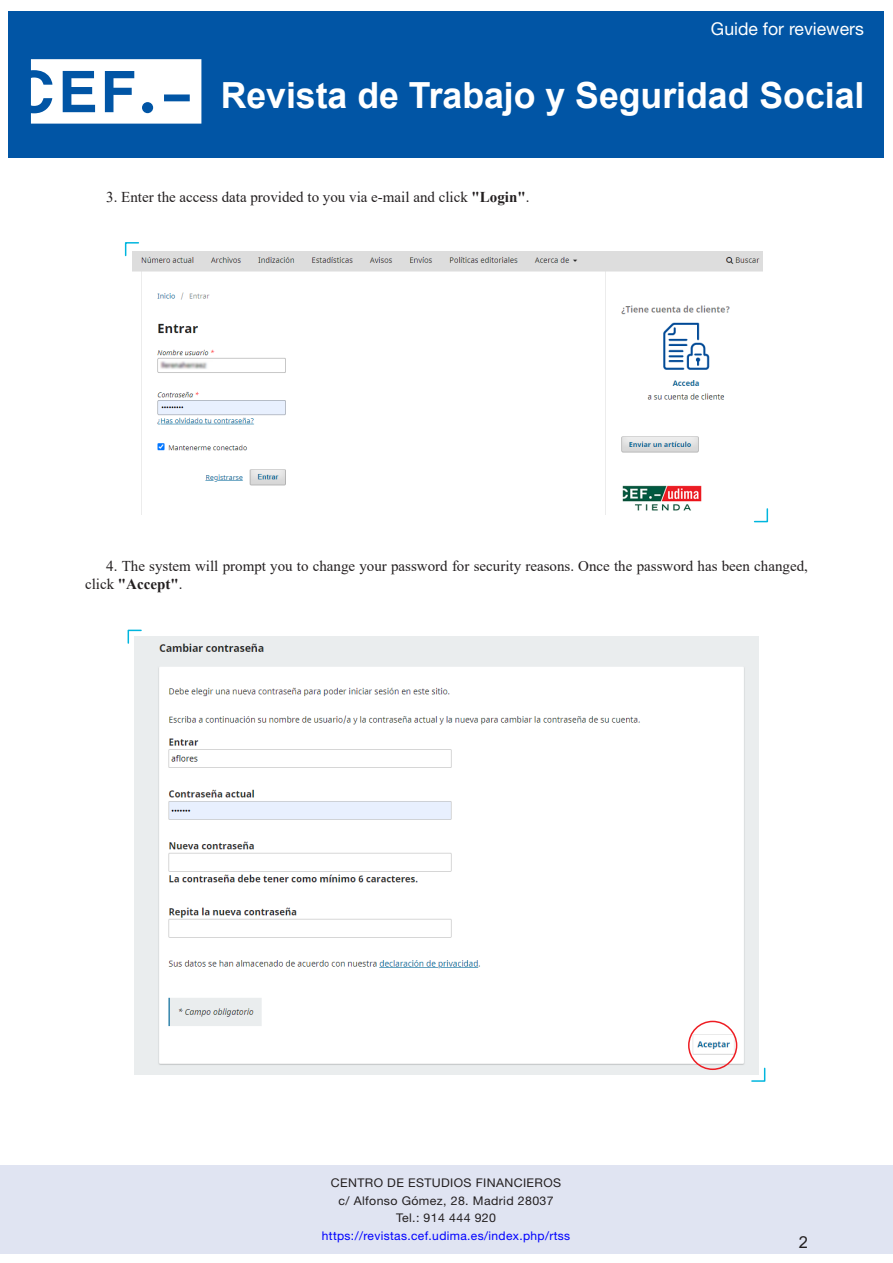
<style>
.page{position:relative;width:893px;height:1263px;background:#fff}
.page>*{position:absolute;margin:0;border:0;box-sizing:border-box;transform-origin:0 0}
.t1{font:700 36px "Arial";color:#fff}
.t2{font:17.7px "Helvetica Neue LT Std";color:#fff}
.t3{font:16.5px "Arial";color:#231f20}
.texto_normal{font:15px/18.8px "Times New Roman";color:#231f20}
.t4{font:12px/17.7px "Helvetica Neue LT Std";letter-spacing:.03em;color:#231f20;text-align:center}
.t5{font:12px "Helvetica Neue LT Std";letter-spacing:.03em;color:#00f}
.s1{font-weight:700}
</style>
<div class="page">
<div style="left:0;top:1165px;width:893px;height:88px;background:#e0e4f2"></div>
<div style="left:9px;top:11px;width:875px;height:146px;background:#0155a5"></div>
<svg style="left:31px;top:59px;width:170px;height:65px"></svg>
<img style="left:132px;top:251px;width:631px;height:264px">
<svg style="left:124px;top:242px;width:16px;height:15px"></svg>
<svg style="left:753px;top:507px;width:16px;height:16px"></svg>
<img style="left:135px;top:637px;width:623px;height:438px">
<svg style="left:127px;top:629px;width:16px;height:15px"></svg>
<svg style="left:750px;top:1067px;width:16px;height:15px"></svg>
<div style="left:688px;top:1021px;width:49px;height:49px;border:2px solid #ee1d23;border-radius:50%"></div>
<p class="t2" style="left:711px;top:18px;width:154px">Guide for reviewers</p>
<h1 class="t1" style="left:221px;top:70px;width:645px">Revista de Trabajo y Seguridad Social</h1>
<p class="texto_normal" style="left:106px;top:187px;width:425px">3. Enter the access data provided to you via e-mail and click <span class="s1">"Login"</span>.</p>
<p class="texto_normal" style="left:85px;top:556px;width:724px;text-indent:21px">4. The system will prompt you to change your password for security reasons. Once the password has been changed, click <span class="s1">"Accept"</span>.</p>
<p class="t4" style="left:331px;top:1173px;width:232px">CENTRO DE ESTUDIOS FINANCIEROS c/ Alfonso Gómez, 28. Madrid 28037<br>Tel.: 914 444 920</p>
<p class="t5" style="left:322px;top:1229px;width:250px">https://revistas.cef.udima.es/index.php/rtss</p>
<p class="t3" style="left:799px;top:1230px;width:11px">2</p>
</div>
